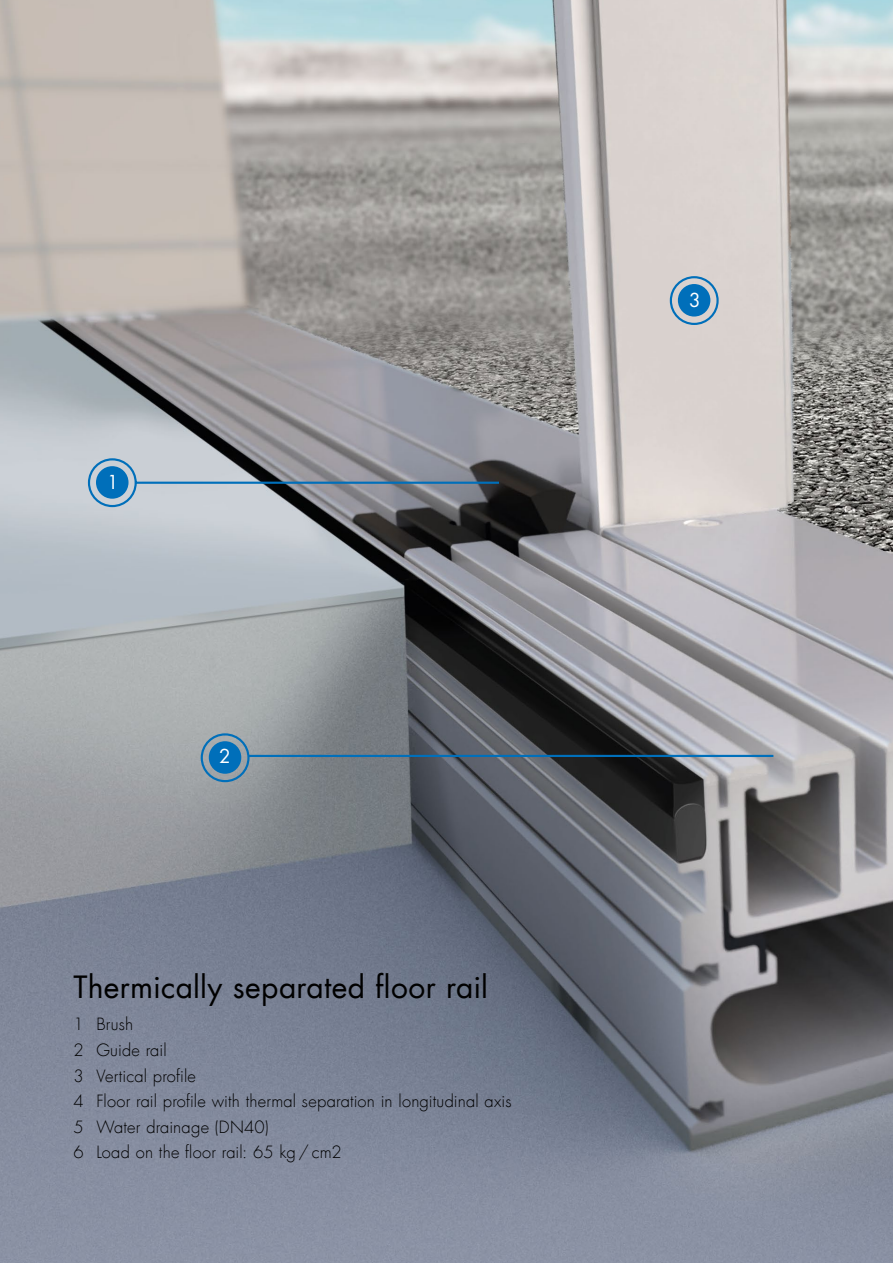
<style>
.page{position:relative;width:893px;height:1263px;background:#fff}
.page>*{position:absolute;margin:0;border:0;box-sizing:border-box;transform-origin:0 0}
.t1{font:30px "Futura Com";letter-spacing:.01em;color:#000}
.t2{font:21.15px "Futura PT";color:#fff}
.t3{font:300 16.5px/25.7px "Futura Com";letter-spacing:.01em;color:#000}
</style>
<div class="page">
<img style="left:0;top:0;width:893px;height:1263px">
<svg style="left:87px;top:457px;width:806px;height:651px;background:#80838c"></svg>
<div style="left:96px;top:466px;width:33px;height:33px;background:#006fba;border-radius:50%"></div>
<div style="left:670px;top:276px;width:49px;height:49px;border:2px solid #006fba;border-radius:50%"></div>
<div style="left:678px;top:284px;width:32px;height:33px;background:#006fba;border-radius:50%"></div>
<div style="left:201px;top:733px;width:49px;height:49px;border:2px solid #006fba;border-radius:50%"></div>
<div style="left:209px;top:741px;width:32px;height:33px;background:#006fba;border-radius:50%"></div>
<svg style="left:246px;top:614px;width:647px;height:144px;background:#84878c"></svg>
<p class="t2" style="left:107px;top:470px;width:14px">1</p>
<p class="t2" style="left:219px;top:743px;width:14px">2</p>
<h1 class="t1" style="left:73px;top:967px;width:416px">Thermically separated floor rail</h1>
<p class="t3" style="left:73px;top:1012px;width:440px">1 Brush<br>2 Guide rail<br>3 Vertical profile<br>4 Floor rail profile with thermal separation in longitudinal axis<br>5 Water drainage (DN40)<br>6 Load on the floor rail: 65 kg / cm2</p>
<p class="t2" style="left:689px;top:287px;width:14px">3</p>
</div>
